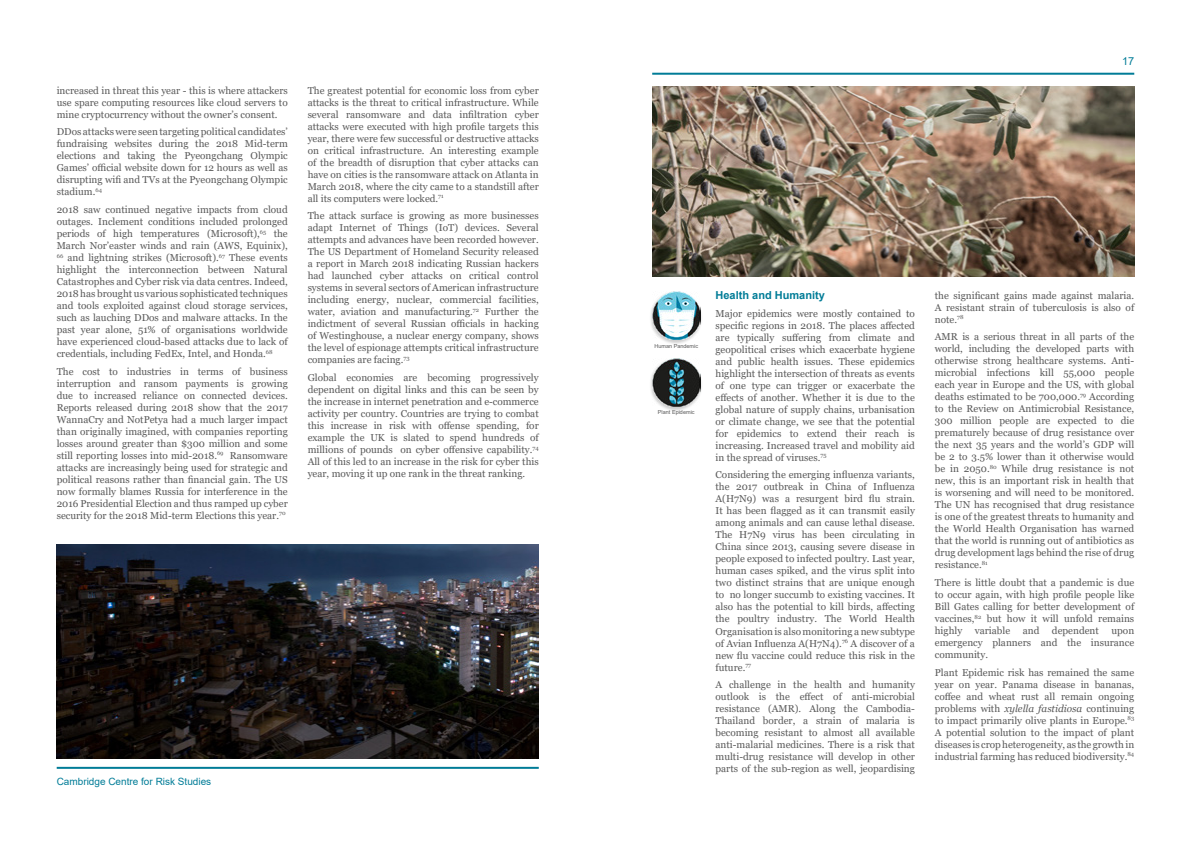
<style>
.page{position:relative;width:1191px;height:842px;background:#fff}
.page>*{position:absolute;margin:0;border:0;box-sizing:border-box;transform-origin:0 0}
.t1{font:700 11px "Arial";color:#007c97}
.t2{font:11px "Arial";color:#007c97}
.t3{font:10px/12px "Georgia";color:#5a5a5a;text-align:justify}
.t4{font:10px "Arial";color:#007c97}
.t5{font:5.5px "Arial";color:#5a5a5a}
.s1{font-style:italic}
</style>
<div class="page">
<hr style="left:652px;top:73px;width:482px;height:2px;background:#007c97">
<hr style="left:57px;top:767px;width:482px;height:2px;background:#007c97">
<div style="left:649px;top:291px;width:53px;height:53px;background:#000;opacity:.2"></div>
<img style="left:652px;top:291px;width:48px;height:48px">
<div style="left:649px;top:358px;width:53px;height:53px;background:#000;opacity:.2"></div>
<img style="left:652px;top:358px;width:48px;height:48px">
<img style="left:652px;top:86px;width:482px;height:190px">
<img style="left:57px;top:545px;width:482px;height:214px">
<p class="t3" style="left:57px;top:85px;width:233px">increased in threat this year - this is where attackers use spare computing resources like cloud servers to mine cryptocurrency without the owner’s consent.</p>
<p class="t3" style="left:57px;top:126px;width:233px">DDos attacks were seen targeting political candidates’ fundraising websites during the 2018 Mid-term elections and taking the Pyeongchang Olympic Games’ official website down for 12 hours as well as disrupting wifi and TVs at the Pyeongchang Olympic stadium.<sup>64</sup></p>
<p class="t3" style="left:57px;top:204px;width:233px">2018 saw continued negative impacts from cloud outages. Inclement conditions included prolonged periods of high temperatures (Microsoft),<sup>65</sup> the March Nor’easter winds and rain (AWS, Equinix), <sup>66</sup> and lightning strikes (Microsoft).<sup>67</sup> These events highlight the interconnection between Natural Catastrophes and Cyber risk via data centres. Indeed, 2018 has brought us various sophisticated techniques and tools exploited against cloud storage services, such as lauching DDos and malware attacks. In the past year alone, 51% of organisations worldwide have experienced cloud-based attacks due to lack of credentials, including FedEx, Intel, and Honda.<sup>68</sup></p>
<p class="t3" style="left:57px;top:366px;width:233px">The cost to industries in terms of business interruption and ransom payments is growing due to increased reliance on connected devices.<br>Reports released during 2018 show that the 2017<br>WannaCry and NotPetya had a much larger impact than originally imagined, with companies reporting losses around greater than $300 million and some still reporting losses into mid-2018.<sup>69</sup> Ransomware attacks are increasingly being used for strategic and political reasons rather than financial gain. The US now formally blames Russia for interference in the 2016 Presidential Election and thus ramped up cyber security for the 2018 Mid-term Elections this year.<sup>70</sup></p>
<p class="t3" style="left:308px;top:85px;width:233px">The greatest potential for economic loss from cyber attacks is the threat to critical infrastructure. While several ransomware and data infiltration cyber attacks were executed with high profile targets this year, there were few successful or destructive attacks on critical infrastructure. An interesting example of the breadth of disruption that cyber attacks can have on cities is the ransomware attack on Atlanta in March 2018, where the city came to a standstill after all its computers were locked.<sup>71</sup></p>
<p class="t3" style="left:308px;top:210px;width:233px">The attack surface is growing as more businesses adapt Internet of Things (IoT) devices. Several attempts and advances have been recorded however.<br>The US Department of Homeland Security released a report in March 2018 indicating Russian hackers had launched cyber attacks on critical control systems in several sectors of American infrastructure including energy, nuclear, commercial facilities, water, aviation and manufacturing.<sup>72</sup> Further the indictment of several Russian officials in hacking of Westinghouse, a nuclear energy company, shows the level of espionage attempts critical infrastructure companies are facing.<sup>73</sup></p>
<p class="t3" style="left:308px;top:372px;width:233px">Global economies are becoming progressively dependent on digital links and this can be seen by the increase in internet penetration and e-commerce activity per country. Countries are trying to combat this increase in risk with offense spending, for example the UK is slated to spend hundreds of millions of pounds on cyber offensive capability.<sup>74<br></sup>All of this led to an increase in the risk for cyber this year, moving it up one rank in the threat ranking.</p>
<p class="t4" style="left:57px;top:775px;width:156px">Cambridge Centre for Risk Studies</p>
<p class="t2" style="left:1122px;top:53px;width:14px">17</p>
<p class="t5" style="left:654px;top:342px;width:45px">Human Pandemic</p>
<p class="t5" style="left:658px;top:409px;width:38px">Plant Epidemic</p>
<p class="t1" style="left:715px;top:287px;width:111px">Health and Humanity</p>
<p class="t3" style="left:715px;top:308px;width:201px">Major epidemics were mostly contained to specific regions in 2018. The places affected are typically suffering from climate and geopolitical crises which exacerbate hygiene and public health issues. These epidemics highlight the intersection of threats as events of one type can trigger or exacerbate the effects of another. Whether it is due to the global nature of supply chains, urbanisation or climate change, we see that the potential for epidemics to extend their reach is increasing. Increased travel and mobility aid in the spread of viruses.<sup>75</sup></p>
<p class="t3" style="left:715px;top:469px;width:201px">Considering the emerging influenza variants, the 2017 outbreak in China of Influenza A(H7N9) was a resurgent bird flu strain.<br>It has been flagged as it can transmit easily among animals and can cause lethal disease.<br>The H7N9 virus has been circulating in China since 2013, causing severe disease in people exposed to infected poultry. Last year, human cases spiked, and the virus split into two distinct strains that are unique enough to no longer succumb to existing vaccines. It also has the potential to kill birds, affecting the poultry industry. The World Health Organisation is also monitoring a new subtype of Avian Influenza A(H7N4).<sup>76</sup> A discover of a new flu vaccine could reduce this risk in the future.<sup>77</sup></p>
<p class="t3" style="left:715px;top:679px;width:201px">A challenge in the health and humanity outlook is the effect of anti-microbial resistance (AMR). Along the Cambodia-Thailand border, a strain of malaria is becoming resistant to almost all available anti-malarial medicines. There is a risk that multi-drug resistance will develop in other parts of the sub-region as well, jeopardising</p>
<p class="t3" style="left:934px;top:289px;width:201px">the significant gains made against malaria.<br>A resistant strain of tuberculosis is also of note.<sup>78</sup></p>
<p class="t3" style="left:934px;top:331px;width:201px">AMR is a serious threat in all parts of the world, including the developed parts with otherwise strong healthcare systems. Anti&shy;microbial infections kill 55,000 people each year in Europe and the US, with global deaths estimated to be 700,000.<sup>79</sup> According to the Review on Antimicrobial Resistance, 300 million people are expected to die prematurely because of drug resistance over the next 35 years and the world’s GDP will be 2 to 3.5% lower than it otherwise would be in 2050.<sup>80</sup> While drug resistance is not new, this is an important risk in health that is worsening and will need to be monitored.<br>The UN has recognised that drug resistance is one of the greatest threats to humanity and the World Health Organisation has warned that the world is running out of antibiotics as drug development lags behind the rise of drug resistance.<sup>81</sup></p>
<p class="t3" style="left:934px;top:577px;width:201px">There is little doubt that a pandemic is due to occur again, with high profile people like Bill Gates calling for better development of vaccines,<sup>82</sup> but how it will unfold remains highly</p>
<p class="t3" style="left:974px;top:625px;width:37px">variable</p>
<p class="t3" style="left:1022px;top:625px;width:18px">and</p>
<p class="t3" style="left:1052px;top:625px;width:48px">dependent</p>
<p class="t3" style="left:934px;top:625px;width:201px;text-indent:177px">upon emergency planners and the insurance community.</p>
<p class="t3" style="left:934px;top:666px;width:201px">Plant Epidemic risk has remained the same year on year. Panama disease in bananas, coffee and wheat rust all remain ongoing problems with <span class="s1">xylella fastidiosa</span> continuing to impact primarily olive plants in Europe.<sup>83<br></sup>A potential solution to the impact of plant diseases is crop heterogeneity, as the growth in industrial farming has reduced biodiversity.<sup>84</sup></p>
</div>
